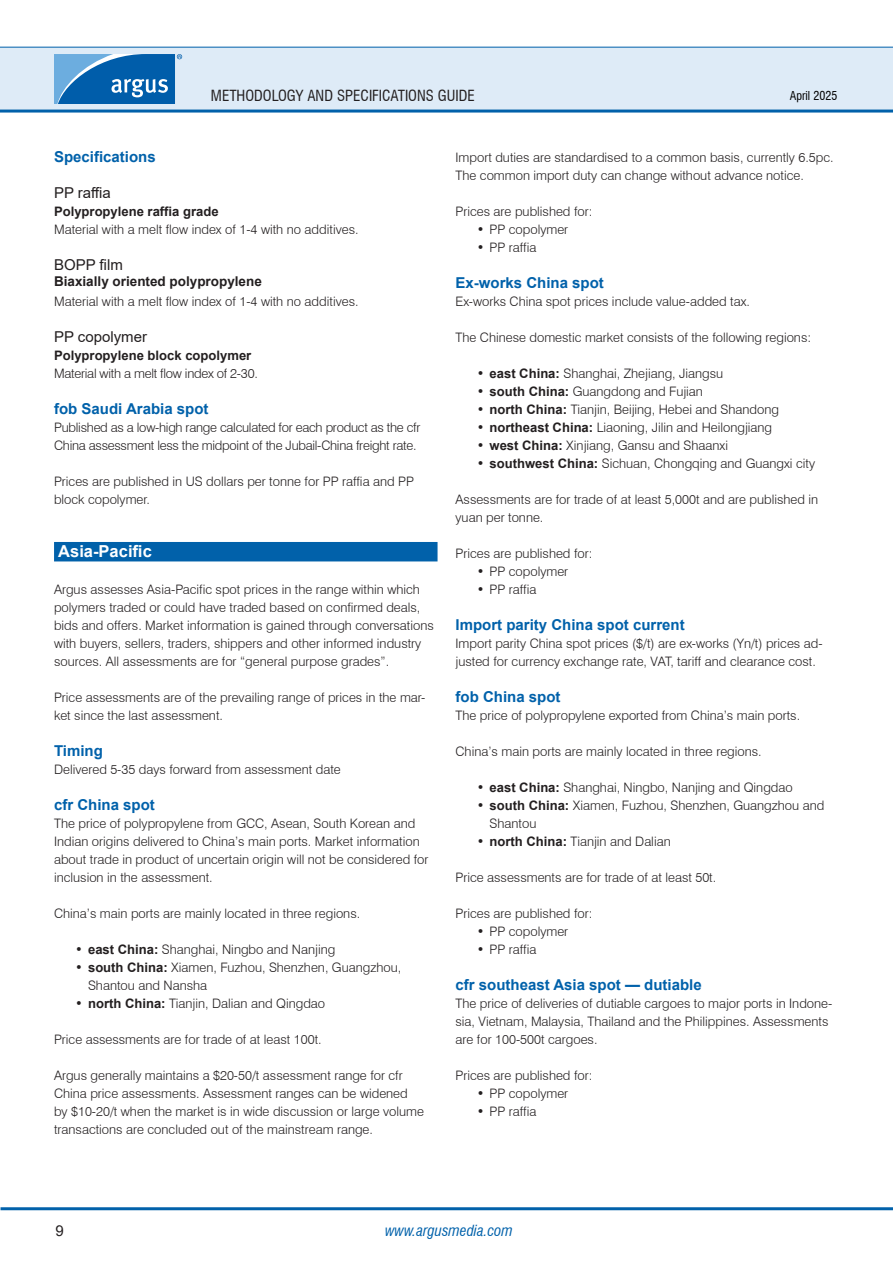
<style>
.page{position:relative;width:893px;height:1263px;background:#fff}
.page>*{position:absolute;margin:0;border:0;box-sizing:border-box;transform-origin:0 0}
.H1_-_Section_header_-_WOB{font:700 16.5px "Arial";color:#fff}
.H2_-_Bold_headline_-_old_H4{font:700 15px "Arial";color:#0161aa}
.t1{font:condensed 15px "Swiss 721 BT";color:#231f20}
.H3_-_headline__no_bold__-_old_H5{font:15px "Arial";color:#231f20}
.t2{font:italic condensed 15px "Swiss 721 BT";color:#0161aa}
.H4_-_headline__no_bold__9pt{font:700 13.5px "Arial";color:#231f20}
.P1_-_Body_Text{font:300 13.05px/18px "Swiss 721 BT";color:#231f20}
.P1_-_Body_Text-2{font:300 13.05px/18px "Swiss 721 BT";letter-spacing:-.02em;color:#231f20}
.P1_-_Body_Text-3{font:700 13.05px "Arial";color:#231f20}
.t3{font:condensed 12px "Swiss 721 BT";color:#000}
.s1{font-family:"Arial";font-weight:700}
</style>
<div class="page">
<div style="left:0;top:47px;width:893px;height:64px;background:#deebf7"></div>
<hr style="left:0;top:110px;width:893px;height:3px;background:#0161aa">
<hr style="left:0;top:47px;width:893px;height:1px;background:#0161aa">
<hr style="left:1px;top:1207px;width:892px;height:3px;background:#0161aa">
<svg style="left:54px;top:54px;width:128px;height:50px;background:#3883c0"></svg>
<div style="left:54px;top:542px;width:384px;height:19px;background:#0161aa"></div>
<p class="t1" style="left:211px;top:86px;width:265px">METHODOLOGY AND SPECIFICATIONS GUIDE</p>
<p class="t3" style="left:790px;top:88px;width:49px">April 2025</p>
<p class="H2_-_Bold_headline_-_old_H4" style="left:54px;top:146px;width:103px">Specifications</p>
<p class="H3_-_headline__no_bold__-_old_H5" style="left:54px;top:182px;width:58px">PP raffia</p>
<p class="P1_-_Body_Text-3" style="left:54px;top:202px;width:166px">Polypropylene raffia grade</p>
<p class="P1_-_Body_Text" style="left:54px;top:220px;width:306px">Material with a melt flow index of 1-4 with no additives.</p>
<p class="H3_-_headline__no_bold__-_old_H5" style="left:54px;top:254px;width:70px">BOPP film</p>
<p class="H4_-_headline__no_bold__9pt" style="left:54px;top:272px;width:209px">Biaxially oriented polypropylene</p>
<p class="P1_-_Body_Text" style="left:54px;top:292px;width:306px">Material with a melt flow index of 1-4 with no additives.</p>
<p class="H3_-_headline__no_bold__-_old_H5" style="left:54px;top:326px;width:95px">PP copolymer</p>
<p class="P1_-_Body_Text-3" style="left:54px;top:346px;width:199px">Polypropylene block copolymer</p>
<p class="P1_-_Body_Text-2" style="left:54px;top:364px;width:205px">Material with a melt flow index of 2-30.</p>
<p class="H2_-_Bold_headline_-_old_H4" style="left:54px;top:398px;width:156px">fob Saudi Arabia spot</p>
<p class="P1_-_Body_Text-2" style="left:54px;top:418px;width:368px">Published as a low-high range calculated for each product as the cfr<br>China assessment less the midpoint of the Jubail-China freight rate.</p>
<p class="P1_-_Body_Text" style="left:54px;top:472px;width:361px">Prices are published in US dollars per tonne for PP raffia and PP block copolymer.</p>
<p class="H1_-_Section_header_-_WOB" style="left:58px;top:540px;width:95px">Asia-Pacific</p>
<p class="P1_-_Body_Text" style="left:54px;top:580px;width:381px">Argus assesses Asia-Pacific spot prices in the range within which polymers traded or could have traded based on confirmed deals, bids and offers. Market information is gained through conversations with buyers, sellers, traders, shippers and other informed industry sources. All assessments are for “general purpose grades”.</p>
<p class="P1_-_Body_Text" style="left:54px;top:688px;width:373px">Price assessments are of the prevailing range of prices in the mar&shy;ket since the last assessment.</p>
<p class="H2_-_Bold_headline_-_old_H4" style="left:54px;top:740px;width:50px">Timing</p>
<p class="P1_-_Body_Text" style="left:54px;top:760px;width:288px">Delivered 5-35 days forward from assessment date</p>
<p class="H2_-_Bold_headline_-_old_H4" style="left:54px;top:794px;width:102px">cfr China spot</p>
<p class="P1_-_Body_Text" style="left:54px;top:814px;width:376px">The price of polypropylene from GCC, Asean, South Korean and Indian origins delivered to China’s main ports. Market information about trade in product of uncertain origin will not be considered for inclusion in the assessment.</p>
<p class="P1_-_Body_Text" style="left:54px;top:904px;width:308px">China’s main ports are mainly located in three regions.</p>
<p class="P1_-_Body_Text" style="left:75px;top:940px;width:261px">• <span class="s1">east China:</span> Shanghai, Ningbo and Nanjing</p>
<p class="P1_-_Body_Text" style="left:88px;top:958px;width:315px;text-indent:-13px">• <span class="s1">south China:</span> Xiamen, Fuzhou, Shenzhen, Guangzhou,<br>Shantou and Nansha</p>
<p class="P1_-_Body_Text" style="left:75px;top:994px;width:251px">• <span class="s1">north China:</span> Tianjin, Dalian and Qingdao</p>
<p class="P1_-_Body_Text" style="left:54px;top:1030px;width:269px">Price assessments are for trade of at least 100t.</p>
<p class="P1_-_Body_Text" style="left:54px;top:1066px;width:371px">Argus generally maintains a $20-50/t assessment range for cfr China price assessments. Assessment ranges can be widened by $10-20/t when the market is in wide discussion or large volume transactions are concluded out of the mainstream range.</p>
<p class="P1_-_Body_Text" style="left:456px;top:148px;width:380px">Import duties are standardised to a common basis, currently 6.5pc.<br>The common import duty can change without advance notice.</p>
<p class="P1_-_Body_Text" style="left:456px;top:202px;width:138px">Prices are published for:</p>
<p class="P1_-_Body_Text" style="left:477px;top:220px;width:93px">• PP copolymer</p>
<p class="P1_-_Body_Text" style="left:477px;top:238px;width:61px">• PP raffia</p>
<p class="H2_-_Bold_headline_-_old_H4" style="left:456px;top:272px;width:150px">Ex-works China spot</p>
<p class="P1_-_Body_Text" style="left:456px;top:292px;width:296px">Ex-works China spot prices include value-added tax.</p>
<p class="P1_-_Body_Text" style="left:456px;top:328px;width:357px">The Chinese domestic market consists of the following regions:</p>
<p class="P1_-_Body_Text" style="left:477px;top:364px;width:248px">• <span class="s1">east China:</span> Shanghai, Zhejiang, Jiangsu</p>
<p class="P1_-_Body_Text" style="left:477px;top:382px;width:228px">• <span class="s1">south China:</span> Guangdong and Fujian</p>
<p class="P1_-_Body_Text" style="left:477px;top:400px;width:304px">• <span class="s1">north China:</span> Tianjin, Beijing, Hebei and Shandong</p>
<p class="P1_-_Body_Text" style="left:477px;top:418px;width:297px">• <span class="s1">northeast China:</span> Liaoning, Jilin and Heilongjiang</p>
<p class="P1_-_Body_Text" style="left:477px;top:436px;width:253px">• <span class="s1">west China:</span> Xinjiang, Gansu and Shaanxi</p>
<p class="P1_-_Body_Text" style="left:477px;top:454px;width:340px">• <span class="s1">southwest China:</span> Sichuan, Chongqing and Guangxi city</p>
<p class="P1_-_Body_Text" style="left:456px;top:490px;width:364px">Assessments are for trade of at least 5,000t and are published in yuan per tonne.</p>
<p class="P1_-_Body_Text" style="left:456px;top:544px;width:138px">Prices are published for:</p>
<p class="P1_-_Body_Text" style="left:477px;top:562px;width:93px">• PP copolymer</p>
<p class="P1_-_Body_Text" style="left:477px;top:580px;width:61px">• PP raffia</p>
<p class="H2_-_Bold_headline_-_old_H4" style="left:456px;top:614px;width:231px">Import parity China spot current</p>
<p class="P1_-_Body_Text" style="left:456px;top:634px;width:369px">Import parity China spot prices ($/t) are ex-works (Yn/t) prices ad&shy;justed for currency exchange rate, VAT, tariff and clearance cost.</p>
<p class="H2_-_Bold_headline_-_old_H4" style="left:456px;top:686px;width:107px">fob China spot</p>
<p class="P1_-_Body_Text" style="left:456px;top:706px;width:346px">The price of polypropylene exported from China’s main ports.</p>
<p class="P1_-_Body_Text" style="left:456px;top:742px;width:308px">China’s main ports are mainly located in three regions.</p>
<p class="P1_-_Body_Text" style="left:477px;top:778px;width:317px">• <span class="s1">east China:</span> Shanghai, Ningbo, Nanjing and Qingdao</p>
<p class="P1_-_Body_Text" style="left:490px;top:796px;width:336px;text-indent:-13px">• <span class="s1">south China:</span> Xiamen, Fuzhou, Shenzhen, Guangzhou and<br>Shantou</p>
<p class="P1_-_Body_Text" style="left:477px;top:832px;width:195px">• <span class="s1">north China:</span> Tianjin and Dalian</p>
<p class="P1_-_Body_Text" style="left:456px;top:868px;width:262px">Price assessments are for trade of at least 50t.</p>
<p class="P1_-_Body_Text" style="left:456px;top:904px;width:138px">Prices are published for:</p>
<p class="P1_-_Body_Text" style="left:477px;top:922px;width:93px">• PP copolymer</p>
<p class="P1_-_Body_Text" style="left:477px;top:940px;width:61px">• PP raffia</p>
<p class="H2_-_Bold_headline_-_old_H4" style="left:456px;top:974px;width:248px">cfr southeast Asia spot — dutiable</p>
<p class="P1_-_Body_Text" style="left:456px;top:994px;width:378px">The price of deliveries of dutiable cargoes to major ports in Indone&shy;sia, Vietnam, Malaysia, Thailand and the Philippines. Assessments are for 100-500t cargoes.</p>
<p class="P1_-_Body_Text" style="left:456px;top:1066px;width:138px">Prices are published for:</p>
<p class="P1_-_Body_Text" style="left:477px;top:1084px;width:93px">• PP copolymer</p>
<p class="P1_-_Body_Text" style="left:477px;top:1102px;width:61px">• PP raffia</p>
<p class="H3_-_headline__no_bold__-_old_H5" style="left:55px;top:1220px;width:10px">9</p>
<p class="t2" style="left:385px;top:1221px;width:129px">www.argusmedia.com</p>
</div>
